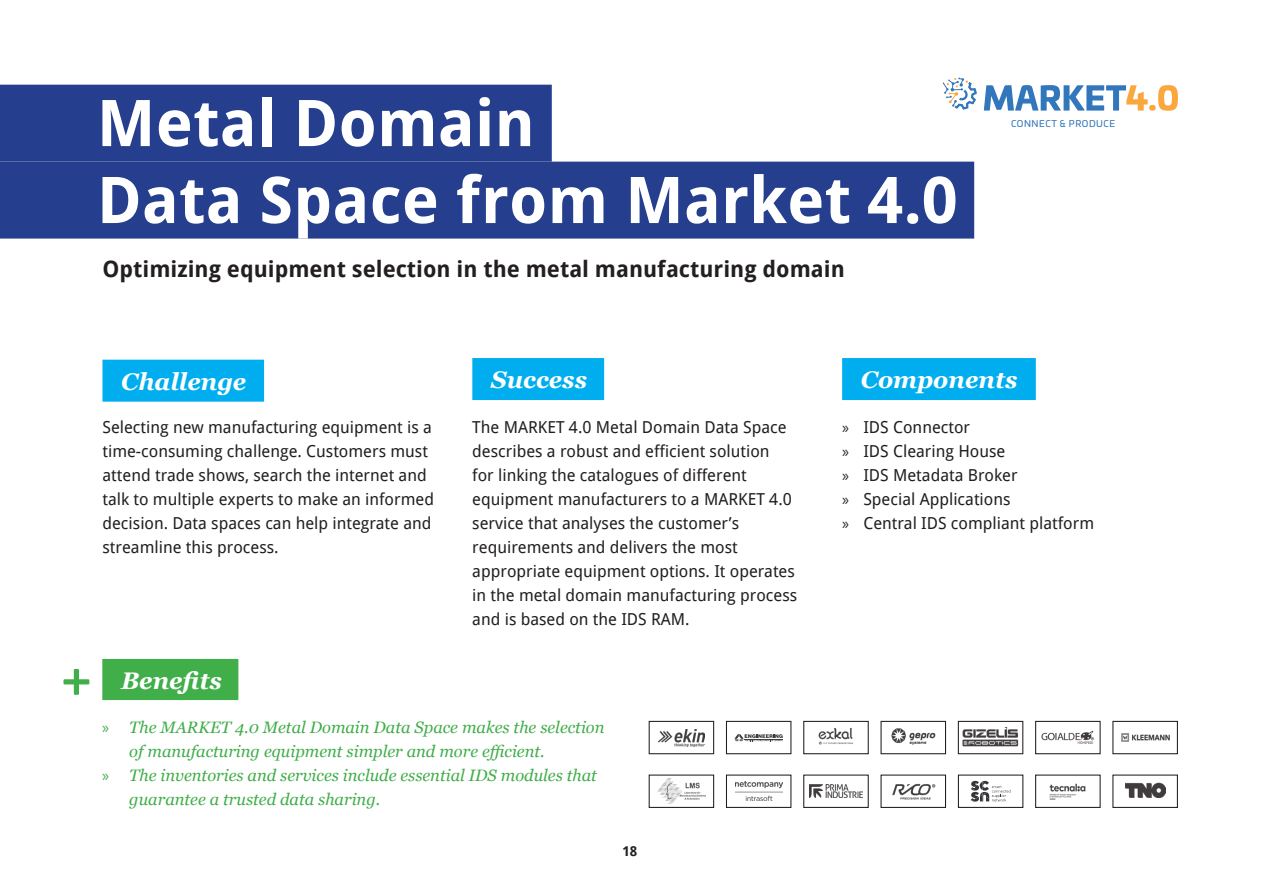
<style>
.page{position:relative;width:1263px;height:893px;background:#fff}
.page>*{position:absolute;margin:0;border:0;box-sizing:border-box;transform-origin:0 0}
.t1{font:700 64.5px "Droid Sans";color:#fff}
.t2{font:italic 700 24px "Georgia";color:#fff}
.t3{font:700 22.5px "Droid Sans";color:#231f20}
.Fließtext{font:16.5px/24px "Droid Sans";color:#231f20}
.t4{font:italic 16.5px/24px "Georgia";color:#40ae49}
.t5{font:700 13.5px "Droid Sans";color:#231f20}
.t6{font:9px "Univia Pro";letter-spacing:.06em;color:#3276bc}
.s1{font-family:"Myriad Pro";font-style:normal}
.s2{font-family:"Myriad Pro"}
</style>
<div class="page">
<hr style="left:1262px;top:0;width:1px;height:893px;background:#253f8e">
<svg style="left:63px;top:669px;width:26px;height:26px"></svg>
<div style="left:105px;top:363px;width:156px;height:36px;background:#00aeef"></div>
<div style="left:102px;top:360px;width:162px;height:42px;border:6px solid #00aeef"></div>
<div style="left:475px;top:361px;width:126px;height:36px;background:#00aeef"></div>
<div style="left:472px;top:358px;width:132px;height:42px;border:6px solid #00aeef"></div>
<div style="left:105px;top:662px;width:130px;height:35px;background:#40ae49"></div>
<div style="left:102px;top:659px;width:136px;height:41px;border:6px solid #40ae49"></div>
<div style="left:845px;top:361px;width:188px;height:36px;background:#00aeef"></div>
<div style="left:842px;top:358px;width:194px;height:42px;border:6px solid #00aeef"></div>
<div style="left:0;top:85px;width:552px;height:77px;background:#253f8e"></div>
<div style="left:0;top:162px;width:974px;height:77px;background:#253f8e"></div>
<img style="left:658px;top:729px;width:47px;height:17px">
<div style="left:649px;top:721px;width:65px;height:33px;border:1px solid #231f20"></div>
<svg style="left:735px;top:734px;width:48px;height:7px"></svg>
<div style="left:726px;top:721px;width:65px;height:33px;border:1px solid #231f20"></div>
<img style="left:818px;top:727px;width:35px;height:18px">
<div style="left:803px;top:721px;width:66px;height:33px;border:1px solid #231f20"></div>
<img style="left:891px;top:728px;width:45px;height:17px">
<div style="left:880px;top:721px;width:66px;height:33px;border:1px solid #231f20"></div>
<div style="left:1035px;top:721px;width:66px;height:33px;border:1px solid #231f20"></div>
<img style="left:810px;top:784px;width:52px;height:14px">
<div style="left:803px;top:774px;width:66px;height:34px;border:1px solid #231f20"></div>
<div style="left:958px;top:721px;width:65px;height:33px;border:1px solid #231f20"></div>
<img style="left:1121px;top:734px;width:48px;height:7px">
<div style="left:1112px;top:721px;width:66px;height:33px;border:1px solid #231f20"></div>
<div style="left:880px;top:774px;width:66px;height:34px;border:1px solid #231f20"></div>
<svg style="left:971px;top:781px;width:39px;height:21px"></svg>
<div style="left:958px;top:774px;width:65px;height:34px;border:1px solid #231f20"></div>
<img style="left:1125px;top:782px;width:40px;height:15px">
<div style="left:1112px;top:774px;width:66px;height:34px;border:1px solid #231f20"></div>
<img style="left:657px;top:779px;width:48px;height:25px">
<div style="left:649px;top:774px;width:65px;height:34px;border:1px solid #231f20"></div>
<img style="left:735px;top:782px;width:47px;height:19px">
<div style="left:726px;top:774px;width:65px;height:34px;border:1px solid #231f20"></div>
<img style="left:1049px;top:783px;width:37px;height:17px">
<div style="left:1035px;top:774px;width:66px;height:34px;border:1px solid #231f20"></div>
<svg style="left:984px;top:85px;width:163px;height:26px"></svg>
<div style="left:1149px;top:105px;width:7px;height:6px;background:#faa73e;border-radius:50%"></div>
<svg style="left:1158px;top:85px;width:20px;height:26px"></svg>
<svg style="left:943px;top:78px;width:34px;height:32px"></svg>
<img style="left:962px;top:727px;width:57px;height:20px">
<img style="left:1041px;top:731px;width:53px;height:13px">
<img style="left:892px;top:783px;width:44px;height:17px">
<h2 class="t1" style="left:97px;top:77px;width:440px">Metal Domain</h2>
<h2 class="t1" style="left:97px;top:154px;width:862px">Data Space from Market 4.0</h2>
<h2 class="t3" style="left:102px;top:253px;width:744px">Optimizing equipment selection in the metal manufacturing domain</h2>
<p class="t6" style="left:1011px;top:117px;width:106px">CONNECT &amp; PRODUCE</p>
<p class="t2" style="left:121px;top:364px;width:127px">Challenge</p>
<p class="Fließtext" style="left:102px;top:415px;width:333px">Selecting new manufacturing equipment is a time-consuming challenge. Customers must attend trade shows, search the internet and talk to multiple experts to make an informed decision. Data spaces can help integrate and streamline this process.</p>
<p class="t2" style="left:491px;top:362px;width:98px">Success</p>
<p class="Fließtext" style="left:472px;top:415px;width:326px">The MARKET 4.0 Metal Domain Data Space describes a robust and efficient solution<br>for linking the catalogues of different equipment manufacturers to a MARKET 4.0 service that analyses the customer’s requirements and delivers the most appropriate equipment options. It operates in the metal domain manufacturing process and is based on the IDS RAM.</p>
<p class="t2" style="left:121px;top:662px;width:102px">Benefits</p>
<p class="t4" style="left:129px;top:715px;width:477px;text-indent:-27px"><span class="s1">»</span> The MARKET 4.0 Metal Domain Data Space makes the selection of manufacturing equipment simpler and more efficient.</p>
<p class="t4" style="left:129px;top:763px;width:469px;text-indent:-27px"><span class="s1">»</span> The inventories and services include essential IDS modules that guarantee a trusted data sharing.</p>
<p class="t5" style="left:622px;top:841px;width:16px">18</p>
<p class="t2" style="left:861px;top:362px;width:158px">Components</p>
<p class="Fließtext" style="left:842px;top:415px;width:130px"><span class="s2">»</span> IDS Connector</p>
<p class="Fließtext" style="left:842px;top:439px;width:165px"><span class="s2">»</span> IDS Clearing House</p>
<p class="Fließtext" style="left:842px;top:463px;width:177px"><span class="s2">»</span> IDS Metadata Broker</p>
<p class="Fließtext" style="left:842px;top:487px;width:170px"><span class="s2">»</span> Special Applications</p>
<p class="Fließtext" style="left:842px;top:511px;width:253px"><span class="s2">»</span> Central IDS compliant platform</p>
</div>
